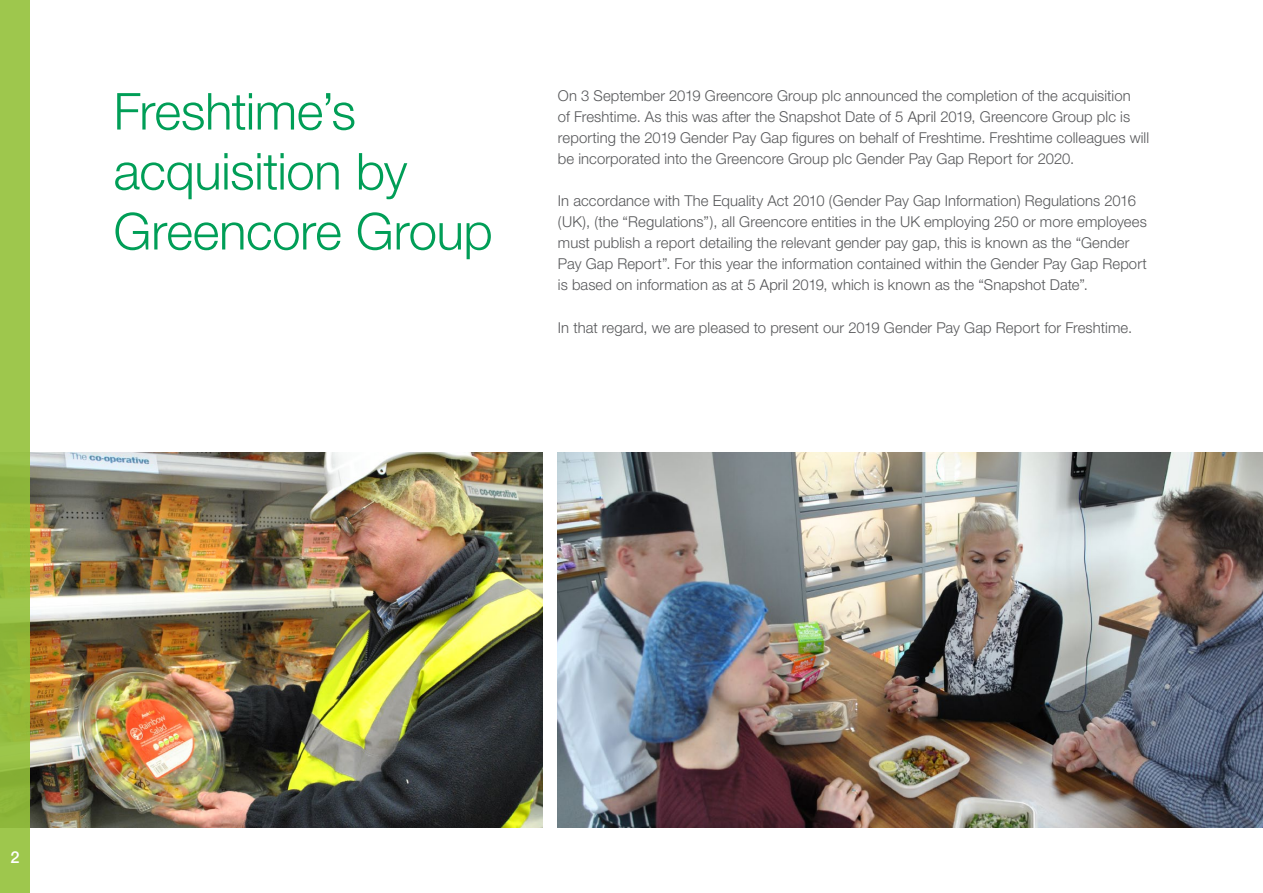
<style>
.page{position:relative;width:1263px;height:893px;background:#fff}
.page>*{position:absolute;margin:0;border:0;box-sizing:border-box;transform-origin:0 0}
.t1{font:300 51px/60px "Helvetica Neue";letter-spacing:-.01em;color:#009e57}
.t2{font:500 16.5px "Helvetica Neue";color:#fff}
.t3{font:300 15px/21px "Helvetica Neue";letter-spacing:.005em;color:#57585a}
.s1{color:#505052}
</style>
<div class="page">
<img style="left:558px;top:453px;width:705px;height:374px">
<img style="left:30px;top:453px;width:513px;height:374px">
<svg style="left:0;top:0;width:30px;height:893px;background:#99c145"></svg>
<h1 class="t1" style="left:114px;top:80px;width:381px">Freshtime’s acquisition by<br>Greencore Group</h1>
<p class="t3" style="left:558px;top:85px;width:593px">On 3 September 2019 Greencore Group plc announced the completion of the acquisition<br>of Freshtime. As this was after the Snapshot Date of <span class="s1">5 April</span> 2019, Greencore Group plc is reporting the 2019 Gender Pay Gap figures on behalf of Freshtime. Freshtime colleagues will be incorporated into the Greencore Group plc Gender Pay Gap Report for 2020.</p>
<p class="t3" style="left:558px;top:190px;width:590px">In accordance with The Equality Act 2010 (Gender Pay Gap Information) Regulations 2016 (UK), (the “Regulations”), all Greencore entities in the UK employing 250 or more employees must publish a report detailing the relevant gender pay gap, this is known as the “Gender Pay Gap Report”. For this year the information contained within the Gender Pay Gap Report is based on information as at <span class="s1">5 April</span> 2019, which is known as the “Snapshot Date”.</p>
<p class="t3" style="left:558px;top:316px;width:576px">In that regard, we are pleased to present our 2019 Gender Pay Gap Report for Freshtime.</p>
<p class="t2" style="left:11px;top:848px;width:11px">2</p>
</div>
